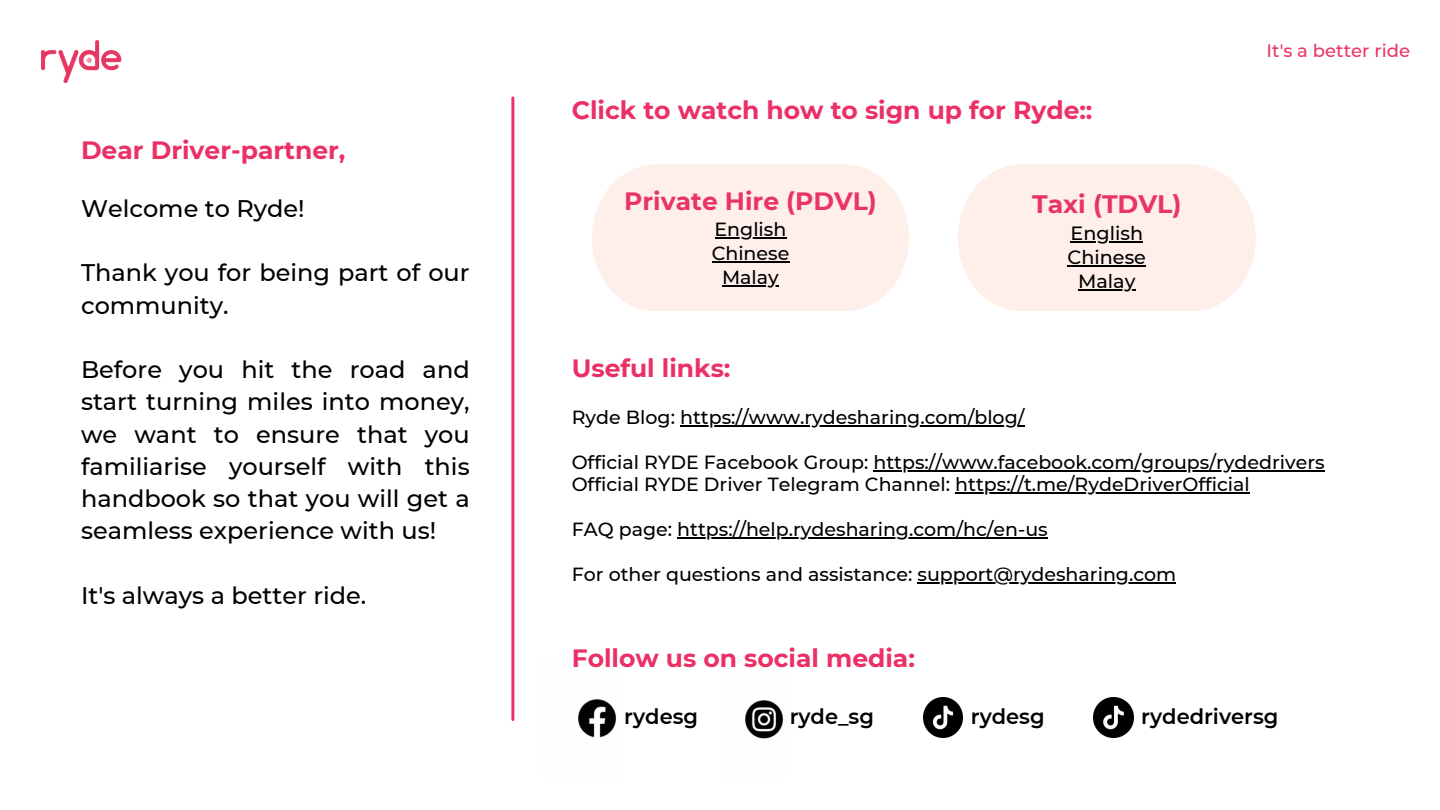
<style>
.page{position:relative;width:1440px;height:810px;background:#fff}
.page>*{position:absolute;margin:0;border:0;box-sizing:border-box;transform-origin:0 0}
.t1{font:700 25.2px "Montserrat";color:#e93564}
.t2{font:700 25px "Montserrat";color:#eb3065}
.t3{font:700 25px "Montserrat";color:#e93564}
.t4{font:500 24px/32.2px "Montserrat";color:#000}
.t5{font:600 21px "Montserrat";color:#000}
.t6{font:500 19.2px/24.2px "Montserrat";color:#000;text-align:center}
.t7{font:500 19px/24px "Montserrat";color:#000}
.t8{font:500 18px "Montserrat";color:#e93564}
</style>
<div class="page">
<hr style="left:511px;top:98px;width:3px;height:622px;background:#eb3065">
<img style="left:41px;top:40px;width:81px;height:44px">
<svg style="left:592px;top:164px;width:317px;height:147px;background:#fef0eb"></svg>
<img style="left:578px;top:699px;width:39px;height:39px">
<img style="left:745px;top:700px;width:38px;height:39px">
<img style="left:923px;top:698px;width:40px;height:40px">
<hr style="left:680px;top:425px;width:345px;height:2px;background:#000">
<hr style="left:873px;top:470px;width:343px;height:2px;background:#000">
<hr style="left:1216px;top:470px;width:109px;height:2px;background:#000">
<hr style="left:955px;top:493px;width:295px;height:1px;background:#000">
<hr style="left:677px;top:538px;width:371px;height:1px;background:#000">
<hr style="left:918px;top:583px;width:258px;height:1px;background:#000">
<hr style="left:715px;top:237px;width:71px;height:2px;background:#000">
<hr style="left:712px;top:261px;width:77px;height:2px;background:#000">
<hr style="left:722px;top:285px;width:57px;height:2px;background:#000">
<svg style="left:958px;top:164px;width:298px;height:147px;background:#fdf0eb"></svg>
<hr style="left:1071px;top:241px;width:39px;height:2px;background:#000">
<hr style="left:1110px;top:241px;width:33px;height:2px;background:#000">
<hr style="left:1068px;top:265px;width:78px;height:2px;background:#000">
<hr style="left:1078px;top:290px;width:57px;height:1px;background:#000">
<img style="left:1093px;top:698px;width:40px;height:40px">
<h2 class="t2" style="left:81px;top:135px;width:266px">Dear Driver-partner,</h2>
<h1 class="t4" style="left:81px;top:192px;width:225px">Welcome to Ryde!</h1>
<h2 class="t4" style="left:81px;top:257px;width:390px">Thank you for being part of our community.</h2>
<h2 class="t4" style="left:81px;top:353px;width:390px;text-align:justify">Before you hit the road and start turning miles into money, we want to ensure that you familiarise yourself with this handbook so that you will get a seamless experience with us!</h2>
<h2 class="t4" style="left:81px;top:579px;width:287px">It's always a better ride.</h2>
<h2 class="t2" style="left:572px;top:95px;width:522px">Click to watch how to sign up for Ryde::</h2>
<h2 class="t3" style="left:624px;top:185px;width:254px">Private Hire (PDVL)</h2>
<h1 class="t7" style="left:712px;top:217px;width:79px">English<br>Chinese</h1>
<p class="t7" style="left:722px;top:265px;width:58px">Malay</p>
<p class="t2" style="left:572px;top:352px;width:160px">Useful links:</p>
<h1 class="t1" style="left:1032px;top:189px;width:151px">Taxi (TDVL)</h1>
<p class="t6" style="left:1068px;top:221px;width:80px">English<br>Chinese<br>Malay</p>
<p class="t8" style="left:1267px;top:39px;width:145px">It's a better ride</p>
<h1 class="t7" style="left:572px;top:405px;width:454px">Ryde Blog: https://www.rydesharing.com/blog/</h1>
<h1 class="t7" style="left:572px;top:450px;width:754px">Official RYDE Facebook Group: https://www.facebook.com/groups/rydedrivers</h1>
<p class="t7" style="left:572px;top:472px;width:680px">Official RYDE Driver Telegram Channel: https://t.me/RydeDriverOfficial</p>
<h1 class="t7" style="left:572px;top:517px;width:478px">FAQ page: https://help.rydesharing.com/hc/en-us</h1>
<h2 class="t7" style="left:572px;top:562px;width:606px">For other questions and assistance: support@rydesharing.com</h2>
<h2 class="t2" style="left:572px;top:643px;width:345px">Follow us on social media:</h2>
<p class="t5" style="left:624px;top:703px;width:75px">rydesg</p>
<h2 class="t5" style="left:790px;top:703px;width:86px">ryde_sg</h2>
<p class="t5" style="left:971px;top:703px;width:75px">rydesg</p>
<p class="t5" style="left:1141px;top:703px;width:139px">rydedriversg</p>
</div>
